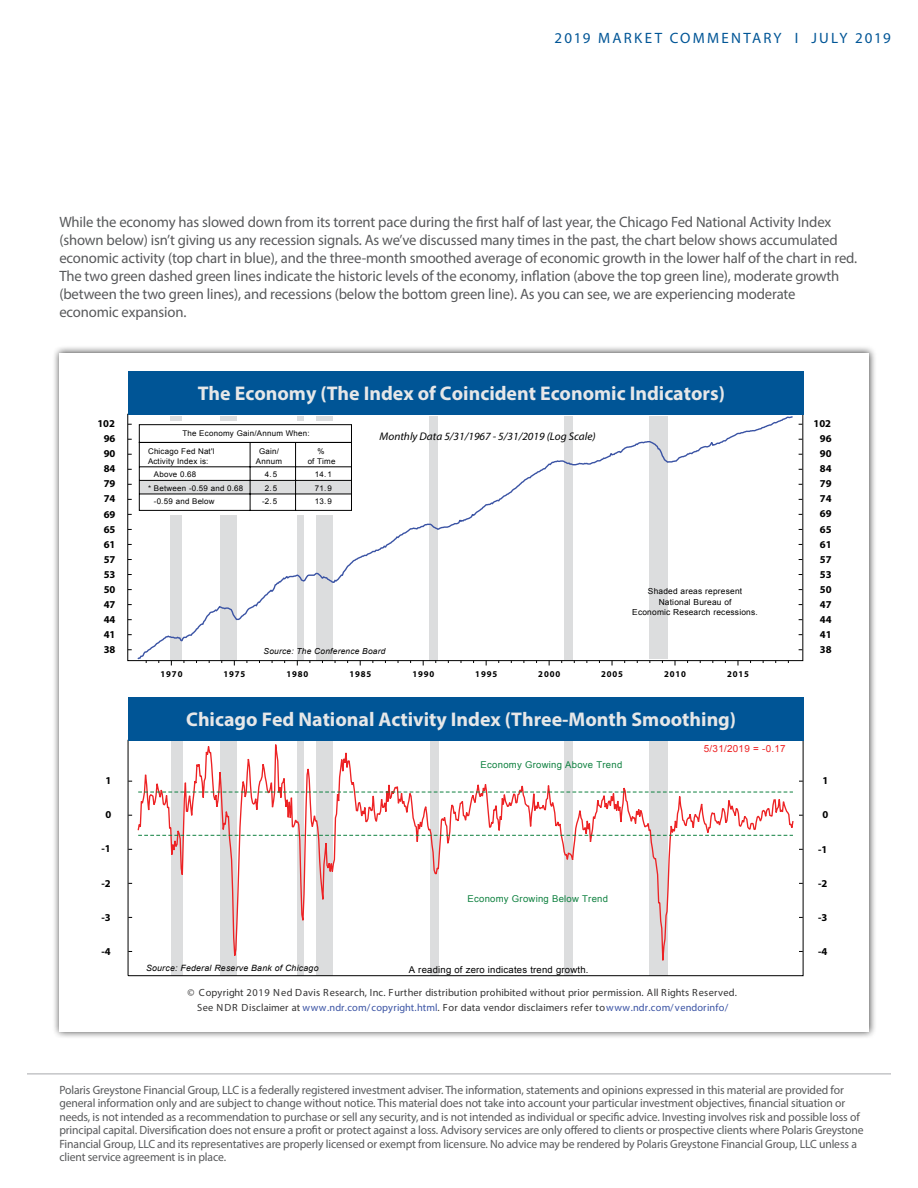
<style>
.page{position:relative;width:918px;height:1188px;background:#fff}
.page>*{position:absolute;margin:0;border:0;box-sizing:border-box;transform-origin:0 0}
.t1{font:700 19.8px "Myriad Pro";color:#e6e7e8}
.t2{font:15px/18px "Myriad Pro";letter-spacing:-.01em;color:#58595b}
.t3{font:15px "Myriad Pro";letter-spacing:.145em;color:#005596}
.t4{font:12px/13.5px "Myriad Pro";letter-spacing:-.01em;color:#58595b}
.t5{font:italic 11.1px "Myriad Pro";color:#000}
.t6{font:10.5px/14.4px "Myriad Pro";letter-spacing:.025em;color:#343333;text-align:center}
.t7{font:700 10.5px "Myriad Pro";color:#010101}
.t8{font:9.75px "Arial";letter-spacing:.025em;color:#ed2224}
.t9{font:9.45px "Arial";letter-spacing:.03em;color:#0f8140}
.t10{font:9.45px "Arial";letter-spacing:.025em;color:#010101}
.t11{font:700 8.85px "Myriad Pro";letter-spacing:.1em;color:#010101}
.t12{font:italic 8.7px "Arial";letter-spacing:.025em;color:#010101}
.t13{font:8.25px/10.6px "Arial";letter-spacing:.025em;color:#010101;text-align:center}
.t14{font:italic 8.25px "Arial";letter-spacing:.025em;color:#010101}
.t15{font:7.8px "Arial";letter-spacing:.03em;color:#010101}
.s1{font-family:"Myriad"}
.s2{color:#3a53a4}
</style>
<div class="page">
<hr style="left:27px;top:1074px;width:864px;height:1px;background:#a7a9ac">
<div style="left:52px;top:345px;width:825px;height:694px;background:#000;opacity:.75"></div>
<div style="left:59px;top:353px;width:810px;height:679px;background:#fff"></div>
<svg style="left:137px;top:740px;width:657px;height:237px"></svg>
<svg style="left:138px;top:835px;width:655px;height:1px"></svg>
<svg style="left:138px;top:792px;width:655px;height:1px"></svg>
<svg style="left:136px;top:416px;width:658px;height:245px"></svg>
<svg style="left:139px;top:424px;width:213px;height:87px"></svg>
<div style="left:128px;top:697px;width:676px;height:43px;background:#005596"></div>
<div style="left:128px;top:371px;width:675px;height:43px;background:#005596"></div>
<p class="t3" style="left:555px;top:28px;width:338px">2019 MARKET COMMENTARY <span class="s1">I</span> JULY 2019</p>
<p class="t2" style="left:59px;top:213px;width:799px">While the economy has slowed down from its torrent pace during the first half of last year, the Chicago Fed National Activity Index (shown below) isn’t giving us any recession signals. As we’ve discussed many times in the past, the chart below shows accumulated economic activity (top chart in blue), and the three-month smoothed average of economic growth in the lower half of the chart in red.<br>The two green dashed green lines indicate the historic levels of the economy, inflation (above the top green line), moderate growth (between the two green lines), and recessions (below the bottom green line). As you can see, we are experiencing moderate economic expansion.</p>
<h1 class="t1" style="left:198px;top:381px;width:529px">The Economy (The Index of Coincident Economic Indicators)</h1>
<p class="t7" style="left:97px;top:417px;width:19px">102</p>
<p class="t7" style="left:813px;top:417px;width:19px">102</p>
<p class="t7" style="left:104px;top:432px;width:13px">96</p>
<p class="t7" style="left:104px;top:447px;width:13px">90</p>
<p class="t7" style="left:104px;top:462px;width:13px">84</p>
<p class="t7" style="left:104px;top:477px;width:13px">79</p>
<p class="t7" style="left:104px;top:492px;width:13px">74</p>
<p class="t15" style="left:182px;top:429px;width:129px">The Economy Gain/Annum When:</p>
<p class="t15" style="left:148px;top:446px;width:68px">Chicago Fed Nat'l</p>
<p class="t15" style="left:259px;top:446px;width:21px">Gain/</p>
<p class="t15" style="left:318px;top:446px;width:9px">%</p>
<p class="t15" style="left:148px;top:456px;width:62px">Activity Index is:</p>
<p class="t15" style="left:256px;top:456px;width:28px">Annum</p>
<p class="t15" style="left:308px;top:456px;width:29px">of Time</p>
<p class="t15" style="left:154px;top:469px;width:44px">Above 0.68</p>
<p class="t15" style="left:265px;top:469px;width:14px">4.5</p>
<p class="t15" style="left:315px;top:469px;width:19px">14. 1</p>
<p class="t15" style="left:148px;top:483px;width:97px">* Between -0.59 and 0.68</p>
<p class="t15" style="left:265px;top:483px;width:14px">2.5</p>
<p class="t15" style="left:315px;top:483px;width:19px">71. 9</p>
<p class="t15" style="left:154px;top:497px;width:62px">-0.59 and Below</p>
<p class="t15" style="left:262px;top:497px;width:17px">-2. 5</p>
<p class="t15" style="left:315px;top:497px;width:19px">13. 9</p>
<p class="t5" style="left:380px;top:429px;width:218px">Monthly Data 5/31/1967 - 5/31/2019 (Log Scale)</p>
<p class="t7" style="left:820px;top:432px;width:13px">96</p>
<p class="t7" style="left:820px;top:447px;width:13px">90</p>
<p class="t7" style="left:820px;top:462px;width:13px">84</p>
<p class="t7" style="left:820px;top:477px;width:13px">79</p>
<p class="t7" style="left:820px;top:492px;width:13px">74</p>
<p class="t7" style="left:104px;top:507px;width:13px">69</p>
<p class="t7" style="left:820px;top:507px;width:13px">69</p>
<p class="t7" style="left:104px;top:522px;width:13px">65</p>
<p class="t7" style="left:820px;top:522px;width:13px">65</p>
<p class="t7" style="left:104px;top:537px;width:13px">61</p>
<p class="t7" style="left:820px;top:537px;width:13px">61</p>
<p class="t7" style="left:104px;top:552px;width:13px">57</p>
<p class="t7" style="left:820px;top:552px;width:13px">57</p>
<p class="t7" style="left:104px;top:567px;width:13px">53</p>
<p class="t7" style="left:820px;top:567px;width:13px">53</p>
<p class="t7" style="left:104px;top:582px;width:13px">50</p>
<p class="t7" style="left:104px;top:597px;width:13px">47</p>
<p class="t7" style="left:104px;top:612px;width:13px">44</p>
<p class="t13" style="left:632px;top:586px;width:127px">Shaded areas represent<br>National Bureau of<br>Economic Research recessions.</p>
<p class="t7" style="left:820px;top:582px;width:13px">50</p>
<p class="t7" style="left:820px;top:597px;width:13px">47</p>
<p class="t7" style="left:820px;top:612px;width:13px">44</p>
<p class="t7" style="left:104px;top:627px;width:13px">41</p>
<p class="t7" style="left:820px;top:627px;width:13px">41</p>
<p class="t7" style="left:104px;top:643px;width:13px">38</p>
<p class="t14" style="left:264px;top:646px;width:123px">Source: The Conference Board</p>
<p class="t7" style="left:820px;top:642px;width:13px">38</p>
<p class="t11" style="left:161px;top:668px;width:23px">1970</p>
<p class="t11" style="left:224px;top:668px;width:23px">1975</p>
<p class="t11" style="left:287px;top:668px;width:23px">1980</p>
<p class="t11" style="left:349px;top:668px;width:23px">1985</p>
<p class="t11" style="left:412px;top:668px;width:23px">1990</p>
<p class="t11" style="left:475px;top:668px;width:23px">1995</p>
<p class="t11" style="left:538px;top:668px;width:23px">2000</p>
<p class="t11" style="left:601px;top:668px;width:23px">2005</p>
<p class="t11" style="left:664px;top:668px;width:23px">2010</p>
<p class="t11" style="left:727px;top:668px;width:23px">2015</p>
<h1 class="t1" style="left:186px;top:706px;width:551px">Chicago Fed National Activity Index (Three-Month Smoothing)</h1>
<p class="t8" style="left:704px;top:742px;width:83px">5/31/2019 = -0.17</p>
<p class="t9" style="left:481px;top:759px;width:143px">Economy Growing Above Trend</p>
<p class="t7" style="left:106px;top:774px;width:7px">1</p>
<p class="t7" style="left:822px;top:774px;width:7px">1</p>
<p class="t7" style="left:106px;top:808px;width:7px">0</p>
<p class="t7" style="left:822px;top:808px;width:7px">0</p>
<p class="t7" style="left:101px;top:842px;width:11px">-1</p>
<p class="t7" style="left:818px;top:842px;width:11px">-1</p>
<p class="t7" style="left:101px;top:876px;width:11px">-2</p>
<p class="t7" style="left:818px;top:876px;width:11px">-2</p>
<p class="t9" style="left:468px;top:893px;width:142px">Economy Growing Below Trend</p>
<p class="t7" style="left:101px;top:910px;width:11px">-3</p>
<p class="t7" style="left:818px;top:910px;width:11px">-3</p>
<p class="t7" style="left:101px;top:944px;width:11px">-4</p>
<p class="t7" style="left:818px;top:944px;width:11px">-4</p>
<p class="t12" style="left:146px;top:962px;width:174px">Source: Federal Reserve Bank of Chicago</p>
<p class="t10" style="left:409px;top:963px;width:181px">A reading of zero indicates trend growth.</p>
<p class="t6" style="left:188px;top:985px;width:551px">© Copyright 2019 Ned Davis Research, Inc. Further distribution prohibited without prior permission. All Rights Reserved.<br>See NDR Disclaimer at <span class="s2">www.ndr.com/copyright.html</span>. For data vendor disclaimers refer to<span class="s2">www.ndr.com/vendorinfo/</span></p>
<p class="t4" style="left:59px;top:1083px;width:806px">Polaris Greystone Financial Group, LLC is a federally registered investment adviser. The information, statements and opinions expressed in this material are provided for general information only and are subject to change without notice. This material does not take into account your particular investment objectives, financial situation or needs, is not intended as a recommendation to purchase or sell any security, and is not intended as individual or specific advice. Investing involves risk and possible loss of principal capital. Diversification does not ensure a profit or protect against a loss. Advisory services are only offered to clients or prospective clients where Polaris Greystone Financial Group, LLC and its representatives are properly licensed or exempt from licensure. No advice may be rendered by Polaris Greystone Financial Group, LLC unless a client service agreement is in place.</p>
</div>
